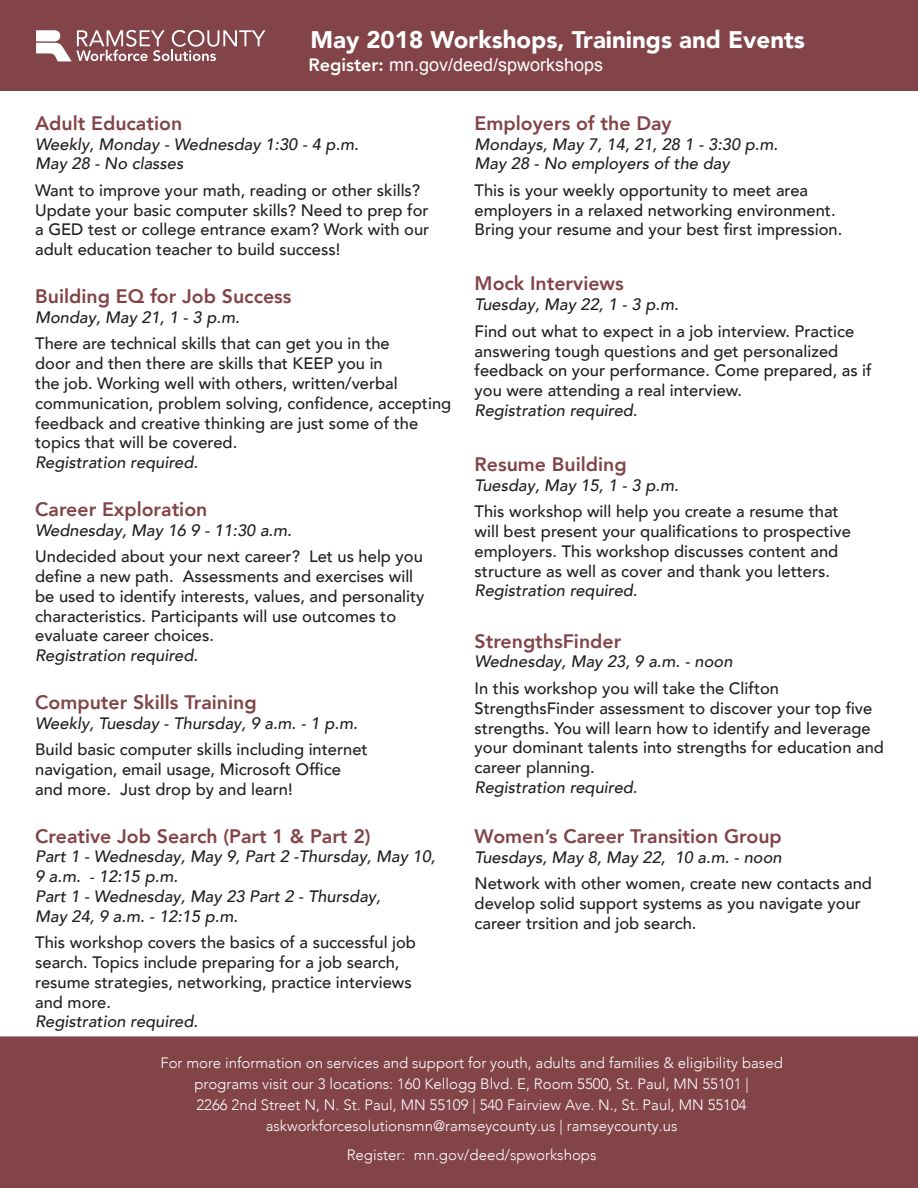
<style>
.page{position:relative;width:918px;height:1188px;background:#fff}
.page>*{position:absolute;margin:0;border:0;box-sizing:border-box;transform-origin:0 0}
.t1{font:900 24px "Avenir LT Com";color:#fff}
.t2{font:800 19.5px "Avenir LT Com";color:#824448}
.t3{font:18px "Arial";color:#fff}
.t4{font:500 16.5px/19.8px "Avenir LT Com";color:#231f20}
.t5{font:italic 500 16.5px/19.8px "Avenir LT Com";color:#231f20}
.t6{font:300 15px/21px "Avenir LT Com";color:#fff;text-align:center}
.s1{font-family:"Avenir LT Com";font-weight:800}
.s2{font-size:15px}
</style>
<div class="page">
<div style="left:0;top:0;width:918px;height:91px;background:#824448"></div>
<svg style="left:36px;top:30px;width:230px;height:31px"></svg>
<div style="left:0;top:1036px;width:918px;height:152px;background:#824448"></div>
<h1 class="t1" style="left:310px;top:25px;width:496px">May 2018 Workshops, Trainings and Events</h1>
<p class="t3" style="left:308px;top:53px;width:296px"><span class="s1">Register:</span> mn.gov/deed/spworkshops</p>
<p class="t2" style="left:35px;top:111px;width:148px">Adult Education</p>
<p class="t5" style="left:35px;top:134px;width:325px">Weekly, Monday - Wednesday 1:30 - 4 p.m.<br>May 28 - No classes</p>
<p class="t4" style="left:35px;top:181px;width:396px">Want to improve your math, reading or other skills?<br>Update your basic computer skills? Need to prep for a GED test or college entrance exam? Work with our adult education teacher to build success!</p>
<p class="t2" style="left:35px;top:285px;width:258px">Building EQ for Job Success</p>
<p class="t5" style="left:35px;top:307px;width:206px">Monday, May 21, 1 - 3 p.m.</p>
<p class="t4" style="left:35px;top:334px;width:418px">There are technical skills that can get you in the<br>door and then there are skills that KEEP you in<br>the job. Working well with others, written/verbal communication, problem solving, confidence, accepting feedback and creative thinking are just some of the topics that will be covered.</p>
<p class="t5" style="left:35px;top:453px;width:164px">Registration required.</p>
<p class="t2" style="left:35px;top:498px;width:174px">Career Exploration</p>
<p class="t5" style="left:35px;top:520px;width:258px">Wednesday, May 16 9 - 11:30 a.m.</p>
<p class="t4" style="left:35px;top:547px;width:391px">Undecided about your next career? Let us help you define a new path. Assessments and exercises will be used to identify interests, values, and personality characteristics. Participants will use outcomes to evaluate career choices.</p>
<p class="t5" style="left:35px;top:646px;width:164px">Registration required.</p>
<p class="t2" style="left:35px;top:691px;width:223px">Computer Skills Training</p>
<p class="t5" style="left:35px;top:713px;width:324px">Weekly, Tuesday - Thursday, 9 a.m. - 1 p.m.</p>
<p class="t4" style="left:35px;top:740px;width:334px">Build basic computer skills including internet navigation, email usage, Microsoft Office and more. Just drop by and learn!</p>
<p class="t2" style="left:35px;top:824px;width:337px">Creative Job Search (Part 1 &amp; Part 2)</p>
<p class="t5" style="left:35px;top:847px;width:402px">Part 1 - Wednesday, May 9, Part 2 -Thursday, May 10, 9 a.m. <span class="s2">-</span> 12:15 p.m.<br>Part 1 - Wednesday, May 23 Part 2 - Thursday,<br>May 24, 9 a.m. - 12:15 p.m.</p>
<p class="t4" style="left:35px;top:933px;width:382px">This workshop covers the basics of a successful job search. Topics include preparing for a job search, resume strategies, networking, practice interviews and more.</p>
<p class="t5" style="left:35px;top:1012px;width:164px">Registration required.</p>
<p class="t2" style="left:475px;top:111px;width:199px">Employers of the Day</p>
<p class="t5" style="left:475px;top:134px;width:305px">Mondays, May 7, 14, 21, 28 1 - 3:30 p.m.<br>May 28 - No employers of the day</p>
<p class="t4" style="left:475px;top:181px;width:369px">This is your weekly opportunity to meet area employers in a relaxed networking environment.<br>Bring your resume and your best first impression.</p>
<p class="t2" style="left:475px;top:272px;width:151px">Mock Interviews</p>
<p class="t5" style="left:475px;top:295px;width:206px">Tuesday, May 22, 1 - 3 p.m.</p>
<p class="t4" style="left:475px;top:321px;width:399px">Find out what to expect in a job interview. Practice answering tough questions and get personalized feedback on your performance. Come prepared, as if you were attending a real interview.</p>
<p class="t5" style="left:475px;top:401px;width:164px">Registration required.</p>
<p class="t2" style="left:475px;top:453px;width:154px">Resume Building</p>
<p class="t5" style="left:475px;top:475px;width:206px">Tuesday, May 15, 1 - 3 p.m.</p>
<p class="t4" style="left:475px;top:502px;width:378px">This workshop will help you create a resume that will best present your qualifications to prospective employers. This workshop discusses content and structure as well as cover and thank you letters.</p>
<p class="t5" style="left:475px;top:581px;width:164px">Registration required.</p>
<p class="t2" style="left:475px;top:629px;width:148px">StrengthsFinder</p>
<p class="t5" style="left:475px;top:652px;width:259px">Wednesday, May 23, 9 a.m. - noon</p>
<p class="t4" style="left:475px;top:679px;width:411px">In this workshop you will take the Clifton StrengthsFinder assessment to discover your top five strengths. You will learn how to identify and leverage your dominant talents into strengths for education and career planning.</p>
<p class="t5" style="left:475px;top:778px;width:164px">Registration required.</p>
<p class="t2" style="left:475px;top:825px;width:309px">Women’s Career Transition Group</p>
<p class="t5" style="left:475px;top:847px;width:309px">Tuesdays, May 8, May 22, 10 a.m. - noon</p>
<p class="t4" style="left:475px;top:874px;width:399px">Network with other women, create new contacts and develop solid support systems as you navigate your career trsition and job search.</p>
<p class="t6" style="left:160px;top:1053px;width:624px">For more information on services and support for youth, adults and families &amp; eligibility based programs visit our 3 locations: 160 Kellogg Blvd. E, Room 5500, St. Paul, MN 55101 |<br>2266 2nd Street N, N. St. Paul, MN 55109 | 540 Fairview Ave. N., St. Paul, MN 55104 askworkforcesolutionsmn@ramseycounty.us | ramseycounty.us</p>
<p class="t6" style="left:347px;top:1144px;width:251px">Register: mn.gov/deed/spworkshops</p>
</div>
